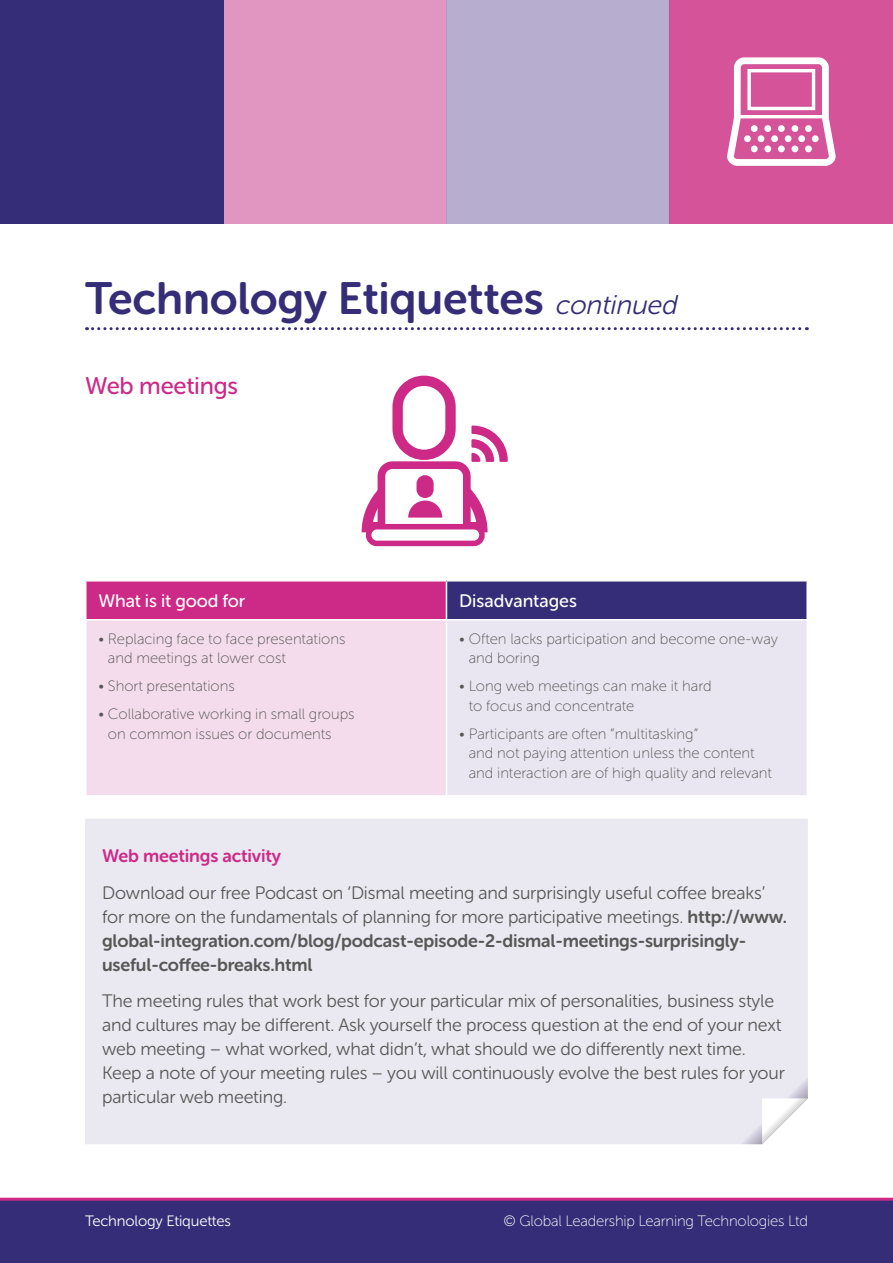
<style>
.page{position:relative;width:893px;height:1263px;background:#fff}
.page>*{position:absolute;margin:0;border:0;box-sizing:border-box;transform-origin:0 0}
.t1{font:45px "Museo Sans Rounded 700";letter-spacing:-.005em;color:#352d77}
.t2{font:24px "Museo Sans Rounded 500";letter-spacing:-.01em;color:#cd2987}
.t3{font:18px/24px "Museo Sans Rounded 300";letter-spacing:-.01em;color:#575756}
.t4{font:18px/24px "Museo Sans Rounded 700";letter-spacing:-.01em;color:#575756}
.t5{font:18px "Museo Sans Rounded 500";letter-spacing:-.005em;color:#fff}
.t6{font:18px "Museo Sans Rounded 700";letter-spacing:-.01em;color:#cd2987}
.t7{font:15px/19.5px "Museo Sans Rounded 100";color:#575756}
.t8{font:15px "Museo Sans Rounded 100";letter-spacing:-.01em;color:#fff}
.t9{font:15px "Museo Sans Rounded 300";letter-spacing:-.01em;color:#fff}
.s1{font-family:"Museo Sans Rounded 300";font-style:italic;font-size:27px}
.s2{font-family:"Museo Sans Rounded 700"}
</style>
<div class="page">
<div style="left:0;top:1199px;width:893px;height:64px;background:#352d77"></div>
<svg style="left:87px;top:327px;width:720px;height:3px"></svg>
<hr style="left:0;top:1198px;width:893px;height:3px;background:#cd2987">
<div style="left:86px;top:581px;width:360px;height:39px;background:#cd2987"></div>
<div style="left:446px;top:581px;width:361px;height:39px;background:#352d77"></div>
<div style="left:86px;top:620px;width:360px;height:176px;background:#f4dcec"></div>
<div style="left:446px;top:620px;width:361px;height:176px;background:#e9e6f1"></div>
<hr style="left:85px;top:581px;width:2px;height:38px;background:#fff">
<hr style="left:446px;top:581px;width:1px;height:38px;background:#fff">
<hr style="left:806px;top:581px;width:2px;height:38px;background:#fff">
<hr style="left:85px;top:619px;width:361px;height:1px;background:#fff">
<hr style="left:85px;top:620px;width:2px;height:175px;background:#fff">
<hr style="left:446px;top:619px;width:362px;height:1px;background:#fff">
<hr style="left:446px;top:620px;width:1px;height:175px;background:#fff">
<hr style="left:806px;top:620px;width:2px;height:175px;background:#fff">
<hr style="left:85px;top:795px;width:361px;height:2px;background:#fff">
<hr style="left:446px;top:795px;width:362px;height:2px;background:#fff">
<div style="left:85px;top:819px;width:723px;height:325px;background:#eae9f1"></div>
<svg style="left:762px;top:1098px;width:46px;height:46px"></svg>
<svg style="left:392px;top:376px;width:64px;height:84px"></svg>
<div style="left:378px;top:461px;width:93px;height:78px;border:8px solid #cd2987;border-radius:11px"></div>
<svg style="left:471px;top:425px;width:37px;height:37px"></svg>
<div style="left:369px;top:527px;width:113px;height:16px;background:#fff;border-radius:8px"></div>
<div style="left:366px;top:524px;width:119px;height:22px;border:6px solid #cd2987;border-radius:8px"></div>
<svg style="left:362px;top:469px;width:126px;height:63px"></svg>
<div style="left:670px;top:0;width:223px;height:223px;background:#d45399"></div>
<div style="left:223px;top:0;width:223px;height:223px;background:#e196c1"></div>
<div style="left:446px;top:0;width:224px;height:223px;background:#b7aecf"></div>
<div style="left:0;top:0;width:223px;height:223px;background:#352d77"></div>
<svg style="left:727px;top:57px;width:109px;height:109px"></svg>
<h1 class="t1" style="left:85px;top:274px;width:599px">Technology Etiquettes <span class="s1">continued</span></h1>
<h2 class="t2" style="left:85px;top:372px;width:154px">Web meetings</h2>
<p class="t5" style="left:99px;top:591px;width:148px">What is it good for</p>
<p class="t5" style="left:459px;top:591px;width:119px">Disadvantages</p>
<p class="t7" style="left:108px;top:629px;width:239px;text-indent:-9px">• Replacing face to face presentations and meetings at lower cost</p>
<p class="t7" style="left:99px;top:677px;width:138px">• Short presentations</p>
<p class="t7" style="left:108px;top:705px;width:248px;text-indent:-9px">• Collaborative working in small groups on common issues or documents</p>
<p class="t7" style="left:469px;top:629px;width:311px;text-indent:-9px">• Often lacks participation and become one-way and boring</p>
<p class="t7" style="left:469px;top:677px;width:244px;text-indent:-9px">• Long web meetings can make it hard to focus and concentrate</p>
<p class="t7" style="left:469px;top:724px;width:305px;text-indent:-9px">• Participants are often “multitasking”<br>and not paying attention unless the content and interaction are of high quality and relevant</p>
<p class="t6" style="left:102px;top:846px;width:180px">Web meetings activity</p>
<p class="t3" style="left:102px;top:881px;width:686px">Download our free Podcast on ‘Dismal meeting and surprisingly useful coffee breaks’ for more on the fundamentals of planning for more participative meetings. <span class="s2">http://www.</span></p>
<p class="t4" style="left:102px;top:928px;width:646px">global-integration.com/blog/podcast-episode-2-dismal-meetings-surprisingly&shy;useful-coffee-breaks.html</p>
<p class="t3" style="left:102px;top:989px;width:684px">The meeting rules that work best for your particular mix of personalities, business style and cultures may be different. Ask yourself the process question at the end of your next web meeting – what worked, what didn’t, what should we do differently next time.<br>Keep a note of your meeting rules – you will continuously evolve the best rules for your particular web meeting.</p>
<p class="t9" style="left:85px;top:1213px;width:147px">Technology Etiquettes</p>
<p class="t8" style="left:504px;top:1213px;width:306px">© Global Leadership Learning Technologies Ltd</p>
</div>
